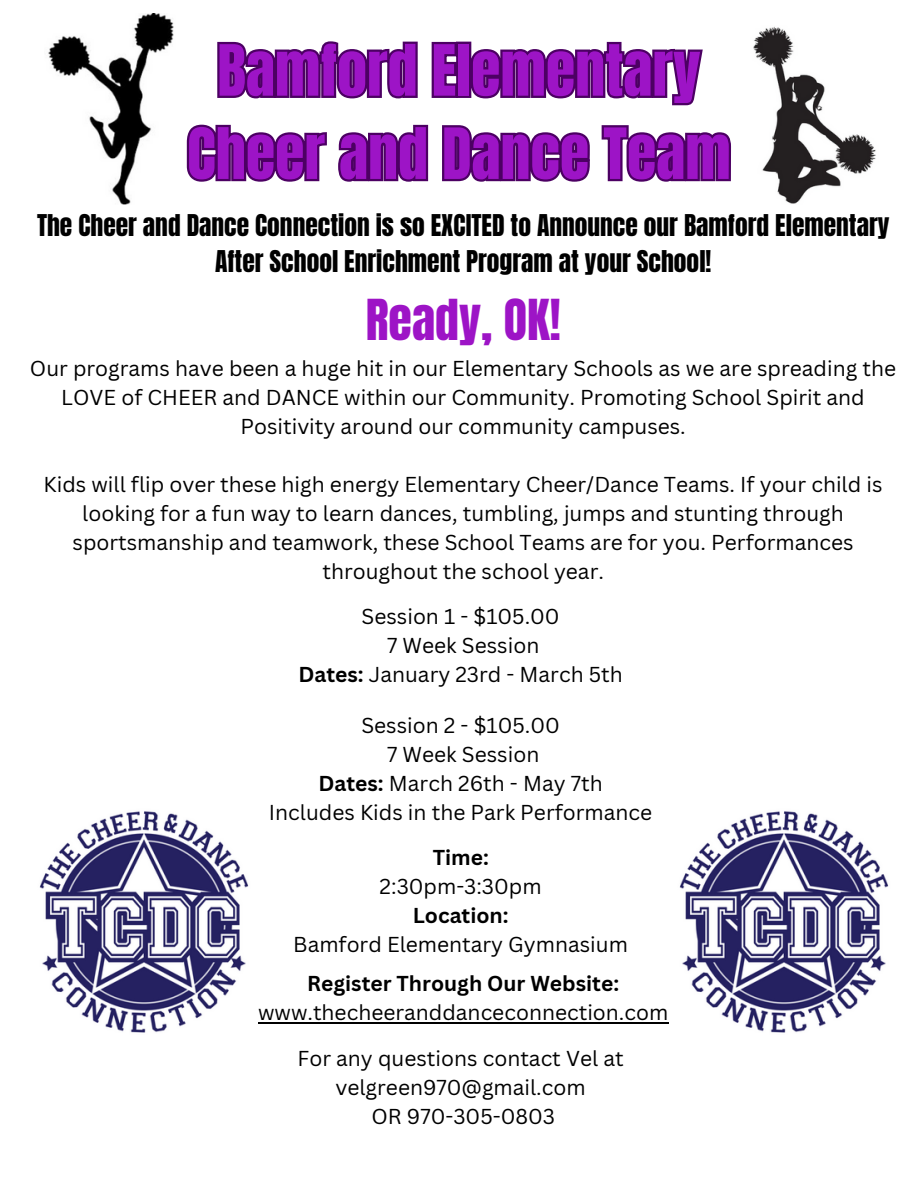
<style>
.page{position:relative;width:918px;height:1188px;background:#fff}
.page>*{position:absolute;margin:0;border:0;box-sizing:border-box;transform-origin:0 0}
.t1{font:60px "Anton";color:#9d14c6}
.t2{font:48px "Anton";color:#9d14c6}
.t3{font:25.5px/35.5px "Anton";color:#000;text-align:center}
.t4{font:21px/29px "Canva Sans";color:#000;text-align:center}
.t5{font:700 21px "Canva Sans";color:#000}
.s1{font-weight:700}
</style>
<div class="page">
<img style="left:48px;top:13px;width:126px;height:192px">
<img style="left:753px;top:26px;width:123px;height:178px">
<svg style="left:186px;top:41px;width:545px;height:983px"></svg>
<img style="left:40px;top:808px;width:217px;height:225px">
<img style="left:670px;top:808px;width:219px;height:225px">
<p class="t1" style="left:217px;top:27px;width:485px">Bamford Elementary</p>
<p class="t1" style="left:187px;top:111px;width:545px">Cheer and Dance Team</p>
<p class="t3" style="left:37px;top:208px;width:854px">The Cheer and Dance Connection is so EXCITED to Announce our Bamford Elementary<br>After School Enrichment Program at your School!</p>
<p class="t2" style="left:366px;top:285px;width:197px">Ready, OK!</p>
<p class="t4" style="left:30px;top:353px;width:868px">Our programs have been a huge hit in our Elementary Schools as we are spreading the<br>LOVE of CHEER and DANCE within our Community. Promoting School Spirit and<br>Positivity around our community campuses.</p>
<p class="t4" style="left:44px;top:469px;width:840px">Kids will flip over these high energy Elementary Cheer/Dance Teams. If your child is looking for a fun way to learn dances, tumbling, jumps and stunting through sportsmanship and teamwork, these School Teams are for you. Performances throughout the school year.</p>
<p class="t4" style="left:362px;top:601px;width:200px">Session 1 - $105.00</p>
<p class="t4" style="left:387px;top:630px;width:154px">7 Week Session</p>
<p class="t4" style="left:298px;top:659px;width:326px"><span class="s1">Dates:</span> January 23rd - March 5th</p>
<p class="t4" style="left:361px;top:710px;width:200px">Session 2 - $105.00</p>
<p class="t4" style="left:387px;top:739px;width:154px">7 Week Session</p>
<p class="t4" style="left:319px;top:768px;width:286px"><span class="s1">Dates:</span> March 26th - May 7th</p>
<p class="t4" style="left:269px;top:797px;width:385px">Includes Kids in the Park Performance</p>
<p class="t5" style="left:433px;top:842px;width:58px">Time:</p>
<p class="t4" style="left:380px;top:871px;width:163px">2:30pm-3:30pm</p>
<p class="t5" style="left:413px;top:900px;width:97px">Location:</p>
<p class="t4" style="left:293px;top:929px;width:336px">Bamford Elementary Gymnasium</p>
<p class="t5" style="left:307px;top:969px;width:314px">Register Through Our Website:</p>
<p class="t4" style="left:258px;top:997px;width:412px">www.thecheeranddanceconnection.com</p>
<p class="t4" style="left:298px;top:1043px;width:328px">For any questions contact Vel at</p>
<p class="t4" style="left:335px;top:1072px;width:252px">velgreen970@gmail.com</p>
<p class="t4" style="left:371px;top:1101px;width:185px">OR 970-305-0803</p>
</div>
